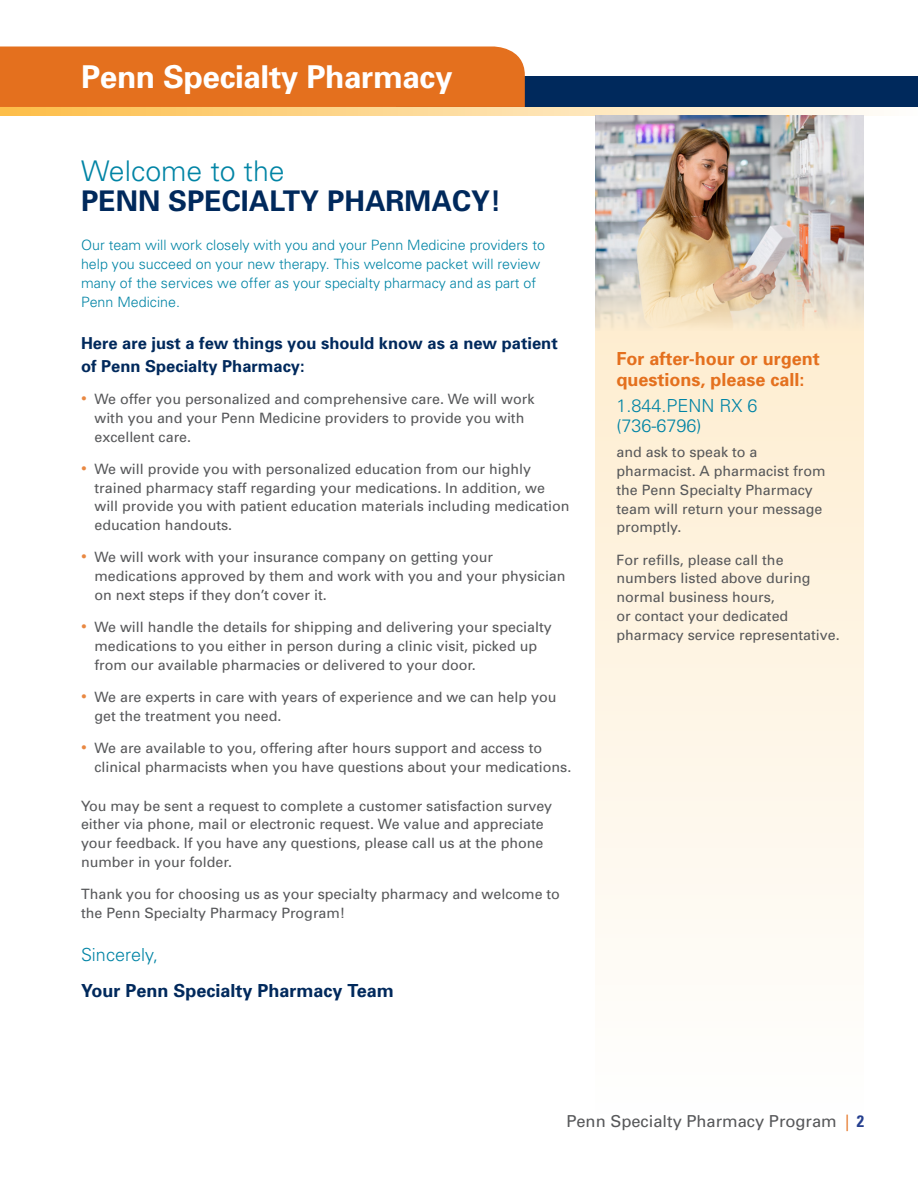
<style>
.page{position:relative;width:918px;height:1188px;background:#fff}
.page>*{position:absolute;margin:0;border:0;box-sizing:border-box;transform-origin:0 0}
.t1{font:700 31.5px "Univers";letter-spacing:-.01em;color:#fff}
.t2{font:700 28.5px/30px "Univers";color:#00295c}
.Orange_Header_-_Side{font:700 18px/21px "Univers";color:#e4701e}
.Location_Hours{font:300 18px/19.5px "Univers";color:#0084a5}
.t3{font:700 18px "Univers";color:#00295c}
.Section_Header{font:700 16.5px/22.5px "Univers";color:#00295c}
.t4{font:16.5px "Univers";color:#57585a}
.Body_Copy{font:14.25px/18.8px "Univers";color:#57585a}
.Intro_copy{font:300 14.25px/18.8px "Univers";color:#0084a5}
.Location_Hours-2{font:14.25px/18.8px "Univers";color:#57585a}
.s1{font-weight:300;color:#0084a5}
.s2{font-size:16.5px;color:#e98842}
.s3{color:#e4701e}
.s4{font-weight:700;font-stretch:condensed;color:#253f8e}
</style>
<div class="page">
<div style="left:396px;top:77px;width:522px;height:30px;background:#00295c"></div>
<div style="left:0;top:47px;width:525px;height:60px;background:#e4701e"></div>
<svg style="left:0;top:107px;width:873px;height:8px;background:#fddc9e"></svg>
<svg style="left:596px;top:330px;width:268px;height:620px;fill:#fef4e2"></svg>
<img style="left:596px;top:115px;width:268px;height:215px">
<h1 class="t1" style="left:81px;top:58px;width:373px">Penn Specialty Pharmacy</h1>
<p class="t2" style="left:81px;top:156px;width:422px"><span class="s1">Welcome to the<br></span>PENN SPECIALTY PHARMACY!</p>
<p class="Intro_copy" style="left:81px;top:236px;width:466px">Our team will work closely with you and your Penn Medicine providers to help you succeed on your new therapy. This welcome packet will review many of the services we offer as your specialty pharmacy and as part of Penn Medicine.</p>
<p class="Section_Header" style="left:81px;top:332px;width:478px">Here are just a few things you should know as a new patient of Penn Specialty Pharmacy:</p>
<p class="Body_Copy" style="left:94px;top:390px;width:442px;text-indent:-14px"><span class="s2">•</span> We offer you personalized and comprehensive care. We will work with you and your Penn Medicine providers to provide you with excellent care.</p>
<p class="Body_Copy" style="left:94px;top:460px;width:477px;text-indent:-14px"><span class="s2">•</span> We will provide you with personalized education from our highly trained pharmacy staff regarding your medications. In addition, we will provide you with patient education materials including medication education handouts.</p>
<p class="Body_Copy" style="left:94px;top:548px;width:473px;text-indent:-14px"><span class="s2">•</span> We will work with your insurance company on getting your medications approved by them and work with you and your physician on next steps if they don’t cover it.</p>
<p class="Body_Copy" style="left:94px;top:618px;width:459px;text-indent:-14px"><span class="s2">•</span> We will handle the details for shipping and delivering your specialty medications to you either in person during a clinic visit, picked up from our available pharmacies or delivered to your door.</p>
<p class="Body_Copy" style="left:94px;top:688px;width:463px;text-indent:-14px"><span class="s2">•</span> We are experts in care with years of experience and we can help you get the treatment you need.</p>
<p class="Body_Copy" style="left:94px;top:739px;width:478px;text-indent:-14px"><span class="s2">•</span> We are available to you, offering after hours support and access to clinical pharmacists when you have questions about your medications.</p>
<p class="Body_Copy" style="left:81px;top:796px;width:473px">You may be sent a request to complete a customer satisfaction survey either via phone, mail or electronic request. We value and appreciate your feedback. If you have any questions, please call us at the phone number in your folder.</p>
<p class="Body_Copy" style="left:81px;top:885px;width:481px">Thank you for choosing us as your specialty pharmacy and welcome to the Penn Specialty Pharmacy Program!</p>
<p class="Location_Hours" style="left:81px;top:945px;width:79px">Sincerely,</p>
<p class="t3" style="left:81px;top:979px;width:314px">Your Penn Specialty Pharmacy Team</p>
<p class="Orange_Header_-_Side" style="left:616px;top:348px;width:205px">For after-hour or urgent questions, please call:</p>
<p class="Location_Hours" style="left:616px;top:396px;width:143px">1.844.PENN RX 6 (736-6796)</p>
<p class="Location_Hours-2" style="left:616px;top:443px;width:211px">and ask to speak to a pharmacist. A pharmacist from the Penn Specialty Pharmacy team will return your message promptly.</p>
<p class="Body_Copy" style="left:616px;top:550px;width:225px">For refills, please call the numbers listed above during normal business hours,<br>or contact your dedicated pharmacy service representative.</p>
<p class="t4" style="left:566px;top:1111px;width:299px">Penn Specialty Pharmacy Program <span class="s3">|</span> <span class="s4">2</span></p>
</div>
